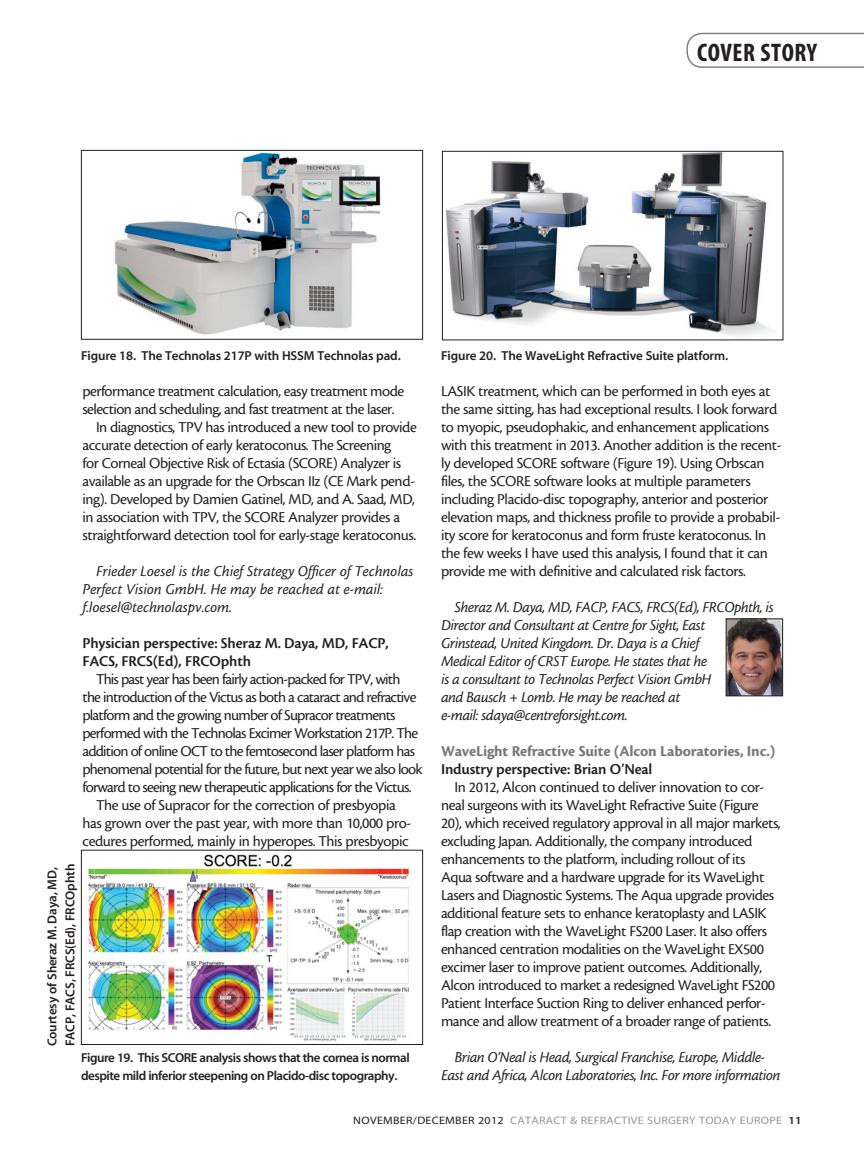
<style>
.page{position:relative;width:864px;height:1161px;background:#fff}
.page>*{position:absolute;margin:0;border:0;box-sizing:border-box;transform-origin:0 0}
.t1{font:25.5px "Myriad MM 700 300";letter-spacing:.02em;color:#231f20}
.feature_body{font:15.75px/18px "Cronos MM 408 10";letter-spacing:-.03em;color:#231f20}
.feature_body-2{font:15.75px/18px "Cronos MM It 408 10";letter-spacing:-.025em;color:#231f20}
.feature_body-3{font:15.75px/18px "Cronos MM 408 10";letter-spacing:-.05em;color:#231f20}
.feature_body-4{font:15.75px/18px "Cronos MM It 408 10";color:#231f20}
.feature_body-5{font:15.75px/18px "Cronos MM 574 10";letter-spacing:-.01em;color:#231f20}
.feature_body-6{font:15.75px "Cronos MM 700 10";letter-spacing:-.01em;color:#76787b}
.feature_caption{font:13.05px/18px "Myriad MM 565 600";letter-spacing:-.01em;color:#231f20}
.feature_caption-2{font:13.05px/18px "Myriad MM 565 600";letter-spacing:-.035em;color:#231f20}
.t2{font:10.8px "Myriad MM 400 600";letter-spacing:.025em;color:#939598;scale:1.11 1}
.s1{color:#231f20}
.s2{font-family:"Myriad MM 565 600";color:#231f20}
</style>
<div class="page">
<svg style="left:686px;top:33px;width:178px;height:35px"></svg>
<img style="left:114px;top:152px;width:267px;height:183px">
<div style="left:81px;top:150px;width:342px;height:190px;border:1px solid #231f20"></div>
<img style="left:88px;top:854px;width:321px;height:188px">
<div style="left:81px;top:850px;width:342px;height:195px;border:1px solid #231f20"></div>
<img style="left:728px;top:620px;width:53px;height:74px">
<div style="left:726px;top:618px;width:57px;height:78px;border:1px solid #231f20"></div>
<img style="left:445px;top:153px;width:328px;height:184px">
<div style="left:442px;top:151px;width:341px;height:189px;border:1px solid #231f20"></div>
<h1 class="t1" style="left:697px;top:40px;width:122px">COVER STORY</h1>
<p class="feature_caption" style="left:81px;top:347px;width:321px">Figure 18. The Technolas 217P with HSSM Technolas pad.</p>
<p class="feature_body" style="left:82px;top:382px;width:323px">performance treatment calculation, easy treatment mode selection and scheduling, and fast treatment at the laser.</p>
<p class="feature_body" style="left:82px;top:418px;width:336px;text-indent:14px">In diagnostics, TPV has introduced a new tool to provide accurate detection of early keratoconus. The Screening<br>for Corneal Objective Risk of Ectasia (SCORE) Analyzer is available as an upgrade for the Orbscan IIz (CE Mark pend&shy;ing). Developed by Damien Gatinel, MD, and A. Saad, MD, in association with TPV, the SCORE Analyzer provides a straightforward detection tool for early-stage keratoconus.</p>
<p class="feature_body-4" style="left:82px;top:562px;width:332px;text-indent:14px">Frieder Loesel is the Chief Strategy Officer of Technolas<br>Perfect Vision GmbH. He may be reached at e-mail: f.loesel@technolaspv.com.</p>
<p class="feature_body-5" style="left:82px;top:634px;width:308px">Physician perspective: Sheraz M. Daya, MD, FACP,<br>FACS, FRCS(Ed), FRCOphth</p>
<p class="feature_body-3" style="left:82px;top:670px;width:341px;text-indent:14px">This past year has been fairly action-packed for TPV, with the introduction of the Victus as both a cataract and refractive platform and the growing number of Supracor treatments performed with the Technolas Excimer Workstation 217P. The addition of online OCT to the femtosecond laser platform has phenomenal potential for the future, but next year we also look forward to seeing new therapeutic applications for the Victus.</p>
<p class="feature_body" style="left:82px;top:796px;width:330px;text-align:center">The use of Supracor for the correction of presbyopia<br>has grown over the past year, with more than 10,000 pro&shy;cedures performed, mainly in hyperopes. This presbyopic</p>
<p class="feature_caption" style="left:44px;top:1046px;width:184px;rotate:-90deg">Courtesy of Sheraz M. Daya, MD,<br>FACP, FACS, FRCS(Ed), FRCOphth</p>
<p class="feature_caption-2" style="left:81px;top:1049px;width:330px">Figure 19. This SCORE analysis shows that the cornea is normal despite mild inferior steepening on Placido-disc topography.</p>
<p class="feature_caption" style="left:441px;top:347px;width:289px">Figure 20. The WaveLight Refractive Suite platform.</p>
<p class="feature_body" style="left:441px;top:382px;width:342px">LASIK treatment, which can be performed in both eyes at the same sitting, has had exceptional results. I look forward to myopic, pseudophakic, and enhancement applications with this treatment in 2013. Another addition is the recent&shy;ly developed SCORE software (Figure 19). Using Orbscan files, the SCORE software looks at multiple parameters including Placido-disc topography, anterior and posterior elevation maps, and thickness profile to provide a probabil&shy;ity score for keratoconus and form fruste keratoconus. In the few weeks I have used this analysis, I found that it can provide me with definitive and calculated risk factors.</p>
<p class="feature_body-2" style="left:441px;top:598px;width:334px;text-indent:14px">Sheraz M. Daya, MD, FACP, FACS, FRCS(Ed), FRCOphth, is Director and Consultant at Centre for Sight, East<br>Grinstead, United Kingdom. Dr. Daya is a Chief<br>Medical Editor of CRST Europe. He states that he<br>is a consultant to Technolas Perfect Vision GmbH<br>and Bausch + Lomb. He may be reached at<br>e-mail: sdaya@centreforsight.com.</p>
<p class="feature_body-6" style="left:441px;top:743px;width:336px">WaveLight Refractive Suite (Alcon Laboratories, Inc.)</p>
<p class="feature_body-5" style="left:441px;top:760px;width:213px">Industry perspective: Brian O’Neal</p>
<p class="feature_body" style="left:441px;top:778px;width:341px;text-indent:14px">In 2012, Alcon continued to deliver innovation to cor&shy;neal surgeons with its WaveLight Refractive Suite (Figure 20), which received regulatory approval in all major markets, excluding Japan. Additionally, the company introduced enhancements to the platform, including rollout of its Aqua software and a hardware upgrade for its WaveLight Lasers and Diagnostic Systems. The Aqua upgrade provides additional feature sets to enhance keratoplasty and LASIK flap creation with the WaveLight FS200 Laser. It also offers enhanced centration modalities on the WaveLight EX500 excimer laser to improve patient outcomes. Additionally, Alcon introduced to market a redesigned WaveLight FS200<br>Patient Interface Suction Ring to deliver enhanced perfor&shy;mance and allow treatment of a broader range of patients.</p>
<p class="feature_body-2" style="left:441px;top:1048px;width:341px;text-align:center">Brian O’Neal is Head, Surgical Franchise, Europe, Middle-<br>East and Africa, Alcon Laboratories, Inc. For more information</p>
<p class="t2" style="left:353px;top:1115px;width:406px"><span class="s1">NOVEMBER/DECEMBER 2012</span> CATARACT &amp; REFRACTIVE SURGERY TODAY EUROPE <span class="s2">11</span></p>
</div>
